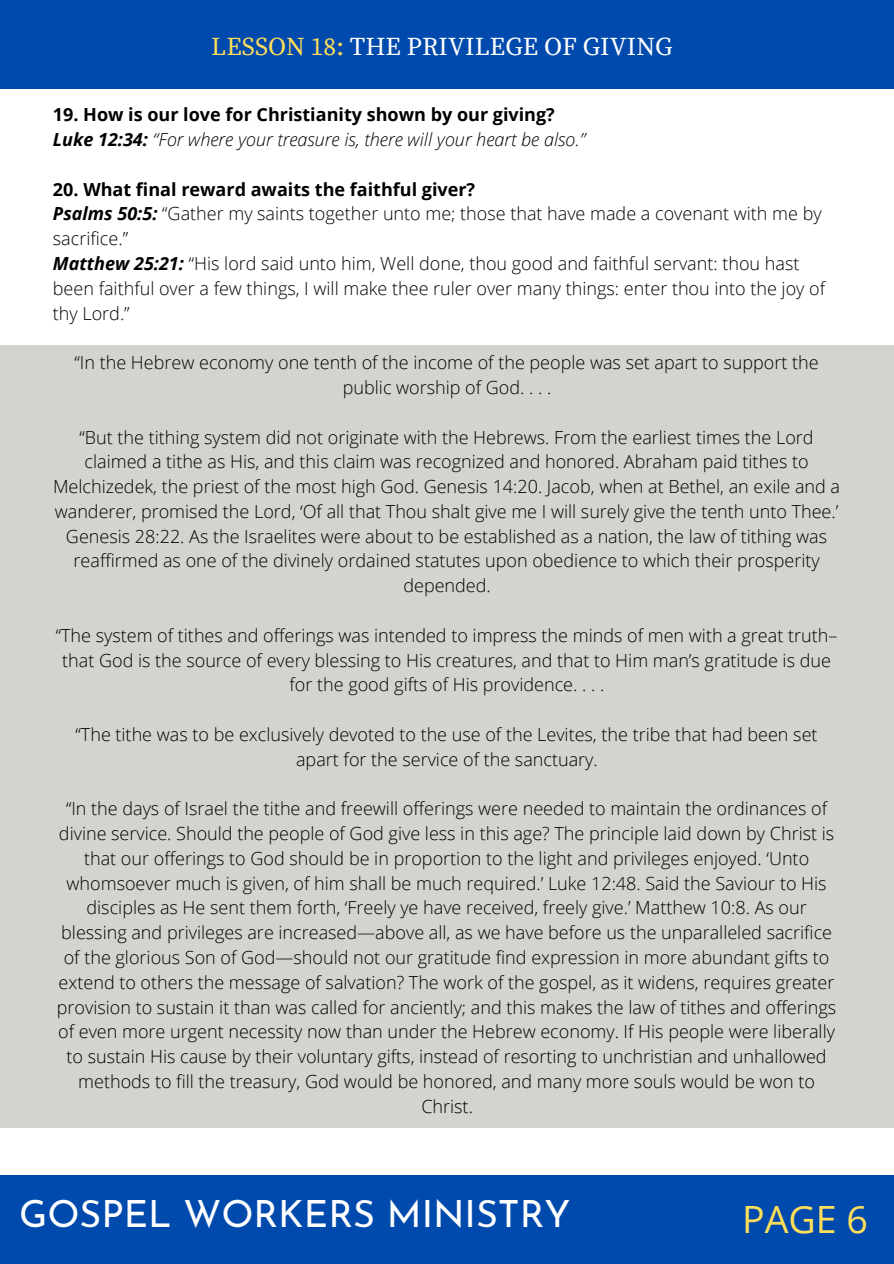
<style>
.page{position:relative;width:894px;height:1264px;background:#fff}
.page>*{position:absolute;margin:0;border:0;box-sizing:border-box;transform-origin:0 0}
.t1{font:37.5px "Josefin Sans";color:#fff}
.t2{font:37.5px "Open Sans";color:#ffde59}
.t3{font:25.5px "Source Serif Pro";color:#fff}
.t4{font:300 18px/24.8px "Open Sans";color:#000;text-align:center}
.t5{font:700 18px "Open Sans";color:#000}
.t6{font:italic 300 18px "Open Sans";color:#000}
.s1{color:#ffde59}
.s2{font-weight:700}
.s3{font-weight:700;font-style:italic}
</style>
<div class="page">
<div style="left:0;top:1175px;width:893px;height:88px;background:#004aad"></div>
<div style="left:0;top:0;width:893px;height:89px;background:#004aad"></div>
<div style="left:0;top:344px;width:893px;height:783px;background:#d5d3ce"></div>
<p class="t3" style="left:211px;top:32px;width:462px"><span class="s1">LESSON 18:</span> THE PRIVILEGE OF GIVING</p>
<p class="t5" style="left:53px;top:102px;width:503px">19. How is our love for Christianity shown by our giving?</p>
<p class="t6" style="left:53px;top:127px;width:533px"><span class="s2">Luke 12:34:</span> “For where your treasure is, there will your heart be also.”</p>
<p class="t5" style="left:53px;top:176px;width:423px">20. What final reward awaits the faithful giver?</p>
<p class="t4" style="left:53px;top:201px;width:770px;text-align:left"><span class="s3">Psalms 50:5:</span> “Gather my saints together unto me; those that have made a covenant with me by sacrifice.”</p>
<p class="t4" style="left:53px;top:251px;width:773px;text-align:left"><span class="s3">Matthew 25:21:</span> “His lord said unto him, Well done, thou good and faithful servant: thou hast been faithful over a few things, I will make thee ruler over many things: enter thou into the joy of thy Lord.”</p>
<p class="t4" style="left:75px;top:350px;width:745px">“In the Hebrew economy one tenth of the income of the people was set apart to support the public worship of God. . . .</p>
<p class="t4" style="left:53px;top:424px;width:788px">“But the tithing system did not originate with the Hebrews. From the earliest times the Lord claimed a tithe as His, and this claim was recognized and honored. Abraham paid tithes to Melchizedek, the priest of the most high God. Genesis 14:20. Jacob, when at Bethel, an exile and a wanderer, promised the Lord, ‘Of all that Thou shalt give me I will surely give the tenth unto Thee.’ Genesis 28:22. As the Israelites were about to be established as a nation, the law of tithing was reaffirmed as one of the divinely ordained statutes upon obedience to which their prosperity depended.</p>
<p class="t4" style="left:56px;top:622px;width:782px">“The system of tithes and offerings was intended to impress the minds of men with a great truth– that God is the source of every blessing to His creatures, and that to Him man’s gratitude is due for the good gifts of His providence. . . .</p>
<p class="t4" style="left:76px;top:721px;width:743px">“The tithe was to be exclusively devoted to the use of the Levites, the tribe that had been set apart for the service of the sanctuary.</p>
<p class="t4" style="left:57px;top:795px;width:780px">“In the days of Israel the tithe and freewill offerings were needed to maintain the ordinances of divine service. Should the people of God give less in this age? The principle laid down by Christ is that our offerings to God should be in proportion to the light and privileges enjoyed. ‘Unto whomsoever much is given, of him shall be much required.’ Luke 12:48. Said the Saviour to His disciples as He sent them forth, ‘Freely ye have received, freely give.’ Matthew 10:8. As our blessing and privileges are increased—above all, as we have before us the unparalleled sacrifice of the glorious Son of God—should not our gratitude find expression in more abundant gifts to extend to others the message of salvation? The work of the gospel, as it widens, requires greater provision to sustain it than was called for anciently; and this makes the law of tithes and offerings of even more urgent necessity now than under the Hebrew economy. If His people were liberally to sustain His cause by their voluntary gifts, instead of resorting to unchristian and unhallowed methods to fill the treasury, God would be honored, and many more souls would be won to Christ.</p>
<p class="t1" style="left:19px;top:1199px;width:553px">GOSPEL WORKERS MINISTRY</p>
<p class="t2" style="left:741px;top:1192px;width:127px">PAGE 6</p>
</div>
